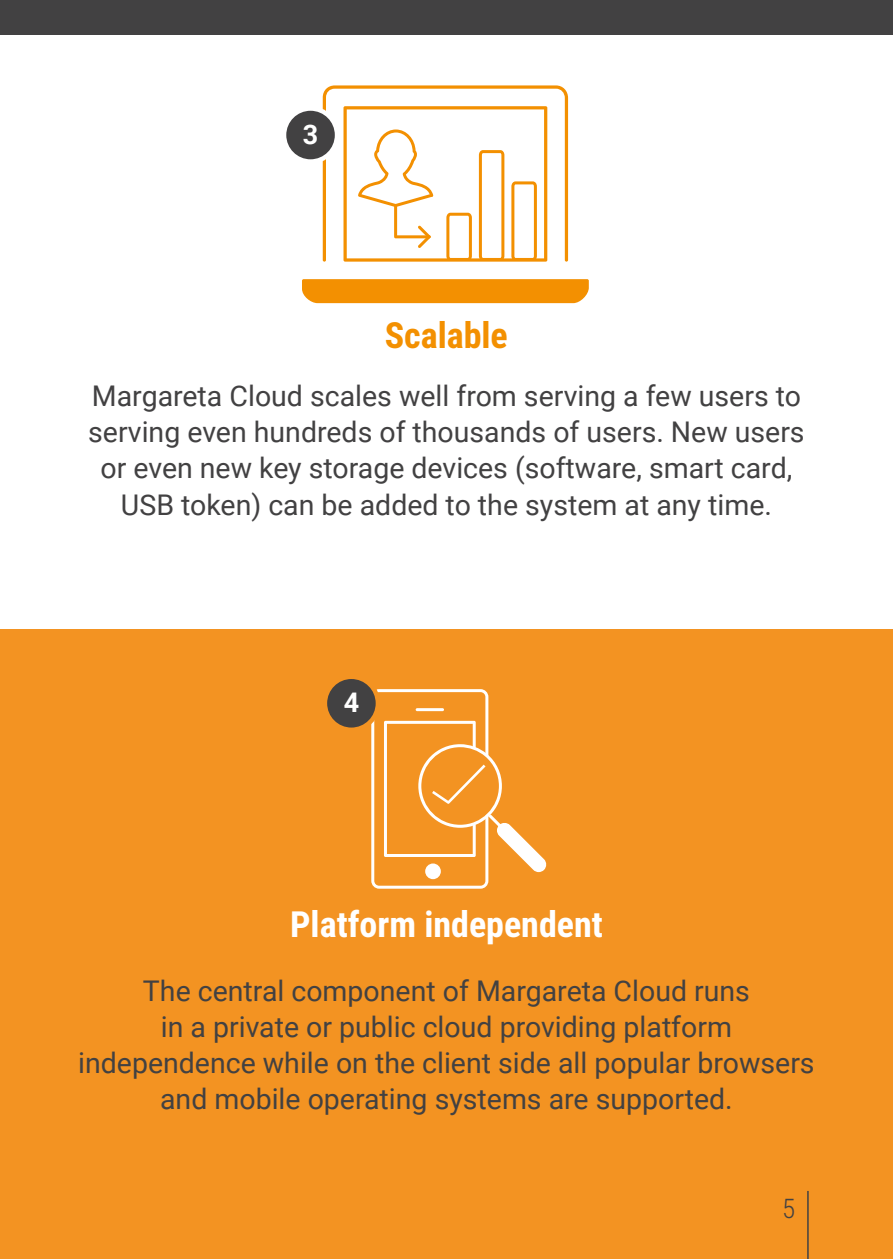
<style>
.page{position:relative;width:893px;height:1259px;background:#fff}
.page>*{position:absolute;margin:0;border:0;box-sizing:border-box;transform-origin:0 0}
.t1{font:700 36px "Roboto Condensed";color:#fff}
.t2{font:700 36px "Roboto Condensed";color:#f39001}
.t3{font:28.5px/36px "Roboto";color:#424142;text-align:center}
.t4{font:700 27px "Roboto";color:#fff}
.t5{font:300 27px "Roboto Condensed";color:#424142}
</style>
<div class="page">
<div style="left:0;top:629px;width:893px;height:630px;background:#f39322"></div>
<svg style="left:371px;top:689px;width:176px;height:199px"></svg>
<div style="left:302px;top:279px;width:287px;height:24px;background:#f39001"></div>
<svg style="left:323px;top:85px;width:245px;height:177px"></svg>
<div style="left:0;top:0;width:893px;height:34px;background:#424142"></div>
<div style="left:284px;top:108px;width:53px;height:54px;background:#424142;border-radius:50%"></div>
<div style="left:282px;top:106px;width:57px;height:58px;border:4px solid #fff;border-radius:50%"></div>
<div style="left:325px;top:677px;width:53px;height:53px;background:#424142;border-radius:50%"></div>
<div style="left:323px;top:674px;width:57px;height:58px;border:4px solid #f39322;border-radius:50%"></div>
<hr style="left:807px;top:1191px;width:2px;height:68px;background:#424142">
<p class="t4" style="left:303px;top:115px;width:17px">3</p>
<p class="t2" style="left:385px;top:310px;width:125px">Scalable</p>
<p class="t3" style="left:88px;top:377px;width:718px">Margareta Cloud scales well from serving a few users to serving even hundreds of thousands of users. New users or even new key storage devices (software, smart card, USB token) can be added to the system at any time.</p>
<p class="t4" style="left:344px;top:683px;width:17px">4</p>
<p class="t1" style="left:290px;top:898px;width:314px">Platform independent</p>
<p class="t3" style="left:78px;top:971px;width:738px">The central component of Margareta Cloud runs<br>in a private or public cloud providing platform independence while on the client side all popular browsers and mobile operating systems are supported.</p>
<p class="t5" style="left:782px;top:1189px;width:15px">5</p>
</div>
